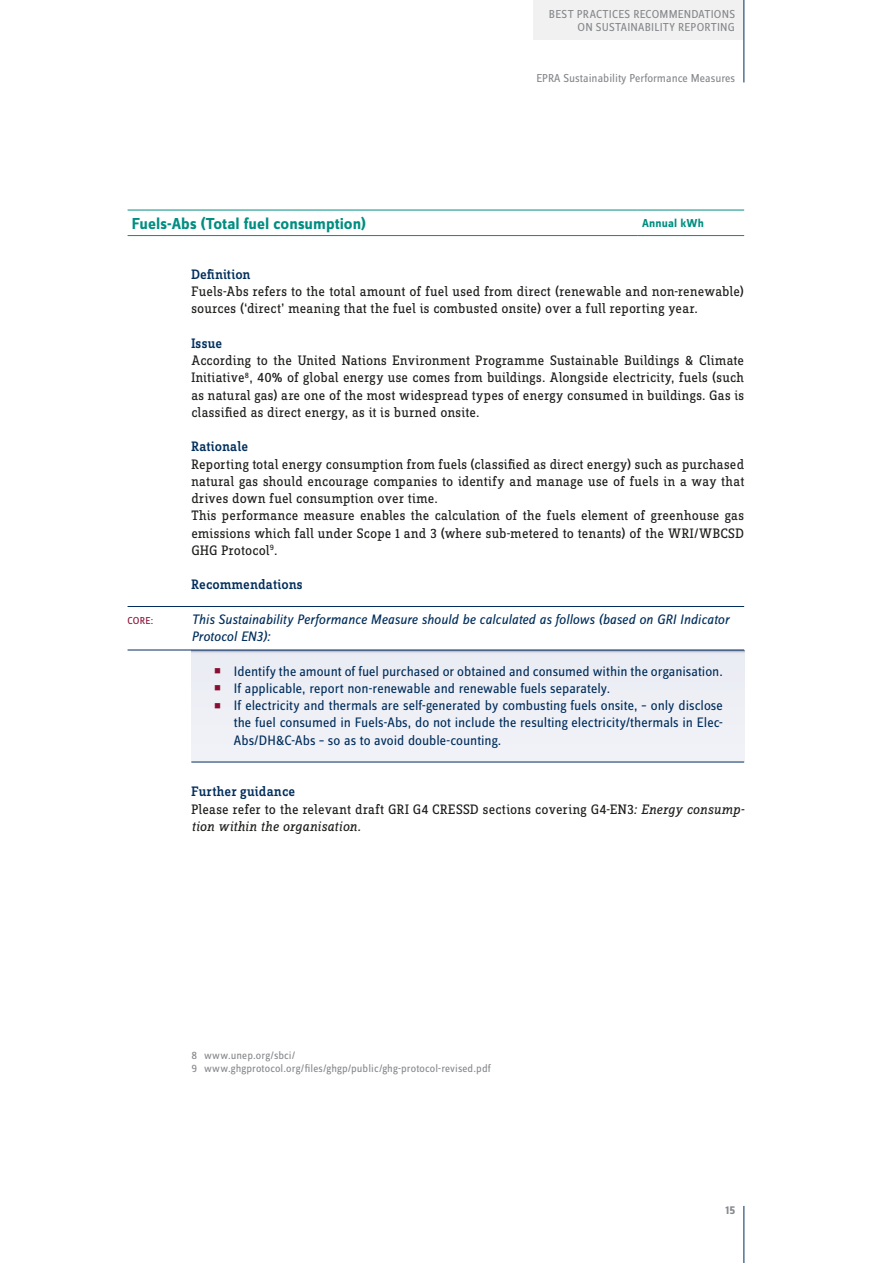
<style>
.page{position:relative;width:893px;height:1263px;background:#fff}
.page>*{position:absolute;margin:0;border:0;box-sizing:border-box;transform-origin:0 0}
.t1{font:700 16.5px "Zine Sans Dis";letter-spacing:.005em;color:#008e81}
.t2{font:14.25px/17.2px "Zine Slab Dis";letter-spacing:.015em;color:#1d1d1b}
.t3{font:14.25px/17.2px "Zine Sans Dis";color:#012e5c;text-align:justify}
.t4{font:italic 14.25px/17.2px "Zine Sans Dis";letter-spacing:-.005em;color:#012e5c}
.t5{font:500 14.25px "Zine Slab Dis";letter-spacing:.015em;color:#012e5c}
.t6{font:12px/13.5px "Zine Sans Dis";letter-spacing:.005em;color:#86888c;text-align:right}
.t7{font:700 12px "Zine Sans Dis";letter-spacing:.01em;color:#008e81}
.t8{font:700 12px "Zine Sans Dis";color:#86888c}
.t9{font:11.25px/13.5px "Zine Sans Dis";letter-spacing:.01em;color:#86888c}
.t10{font:10.5px "Zine Sans Dis";color:#890c33}
.s1{font-family:"Zine Slab Dis";font-size:36px;color:#890c33}
.s2{font-weight:500;color:#012e5c}
.s3{font-style:italic}
</style>
<div class="page">
<div style="left:191px;top:650px;width:553px;height:112px;background:#eeeff5"></div>
<hr style="left:128px;top:606px;width:616px;height:1px;background:#012e5c">
<hr style="left:128px;top:650px;width:616px;height:1px;background:#012e5c">
<hr style="left:191px;top:762px;width:553px;height:1px;background:#012e5c">
<hr style="left:128px;top:235px;width:510px;height:1px;background:#008e81">
<hr style="left:638px;top:235px;width:106px;height:1px;background:#008e81">
<hr style="left:128px;top:210px;width:510px;height:1px;background:#008e81">
<hr style="left:638px;top:210px;width:106px;height:1px;background:#008e81">
<div style="left:533px;top:0;width:211px;height:40px;background:#f1f1f1"></div>
<hr style="left:744px;top:0;width:1px;height:82px;background:#012e5c">
<hr style="left:744px;top:1206px;width:1px;height:57px;background:#012e5c">
<p class="t6" style="left:549px;top:8px;width:188px">Best Practices Recommendations on Sustainability Reporting</p>
<p class="t6" style="left:536px;top:72px;width:200px">EPRA Sustainability Performance Measures</p>
<p class="t1" style="left:132px;top:215px;width:236px">Fuels-Abs (Total fuel consumption)</p>
<p class="t7" style="left:642px;top:217px;width:63px">Annual kWh</p>
<p class="t5" style="left:191px;top:267px;width:61px">Definition</p>
<p class="t2" style="left:191px;top:283px;width:554px">Fuels-Abs refers to the total amount of fuel used from direct (renewable and non-renewable) sources (‘direct’ meaning that the fuel is combusted onsite) over a full reporting year.</p>
<p class="t5" style="left:191px;top:336px;width:32px">Issue</p>
<p class="t2" style="left:191px;top:352px;width:554px;text-align:justify">According to the United Nations Environment Programme Sustainable Buildings &amp; Climate Initiative<sup>8</sup>, 40% of global energy use comes from buildings. Alongside electricity, fuels (such as natural gas) are one of the most widespread types of energy consumed in buildings. Gas is classified as direct energy, as it is burned onsite.</p>
<p class="t5" style="left:191px;top:439px;width:58px">Rationale</p>
<p class="t2" style="left:191px;top:456px;width:554px">Reporting total energy consumption from fuels (classified as direct energy) such as purchased natural gas should encourage companies to identify and manage use of fuels in a way that drives down fuel consumption over time.<br>This performance measure enables the calculation of the fuels element of greenhouse gas emissions which fall under Scope 1 and 3 (where sub-metered to tenants) of the WRI/WBCSD GHG Protocol<sup>9</sup>.</p>
<p class="t5" style="left:191px;top:577px;width:113px">Recommendations</p>
<p class="t10" style="left:128px;top:615px;width:27px">CORE:</p>
<p class="t4" style="left:191px;top:611px;width:539px">This Sustainability Performance Measure should be calculated as follows (based on GRI Indicator<br>Protocol EN3):</p>
<p class="t3" style="left:213px;top:663px;width:512px"><span class="s1">•</span> Identify the amount of fuel purchased or obtained and consumed within the organisation.</p>
<p class="t3" style="left:213px;top:680px;width:399px"><span class="s1">•</span> If applicable, report non-renewable and renewable fuels separately.</p>
<p class="t3" style="left:234px;top:697px;width:491px;text-indent:-21px"><span class="s1">•</span> If electricity and thermals are self-generated by combusting fuels onsite, – only disclose the fuel consumed in Fuels-Abs, do not include the resulting electricity/thermals in Elec-Abs/DH&amp;C-Abs – so as to avoid double-counting.</p>
<p class="t2" style="left:191px;top:784px;width:555px"><span class="s2">Further guidance<br></span>Please refer to the relevant draft GRI G4 CRESSD sections covering G4-EN3<span class="s3">: Energy consump&shy;tion within the organisation.</span></p>
<p class="t9" style="left:191px;top:1049px;width:301px">8 www.unep.org/sbci/<br>9 www.ghgprotocol.org/files/ghgp/public/ghg-protocol-revised.pdf</p>
<p class="t8" style="left:725px;top:1204px;width:11px">15</p>
</div>
